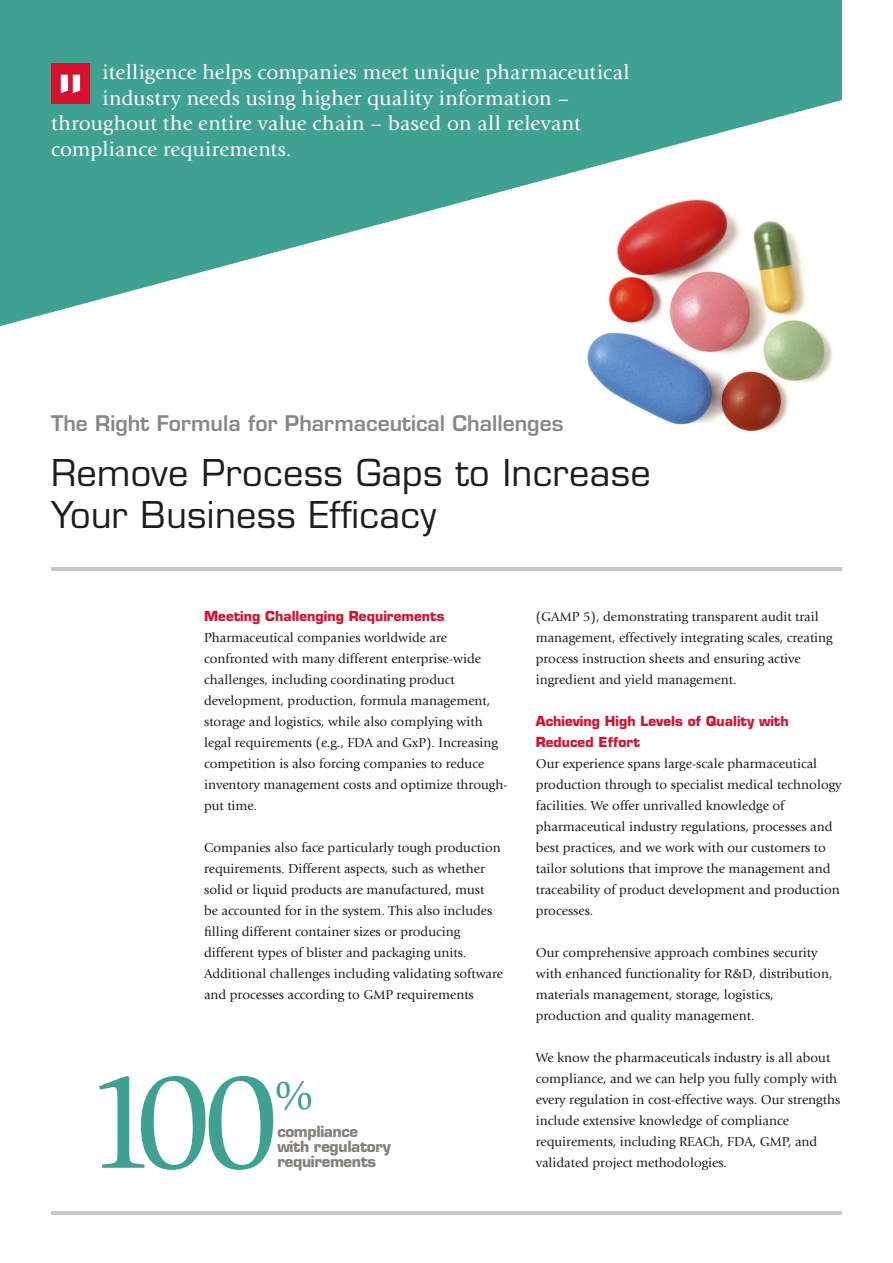
<style>
.page{position:relative;width:893px;height:1263px;background:#fff}
.page>*{position:absolute;margin:0;border:0;box-sizing:border-box;transform-origin:0 0}
.t1{font:142.35px "Giovanni LTCE";color:#3fa191}
.t2{font:42.45px "Giovanni LTCE";color:#3fa191}
.t3{font:500 36px/42px "Eurostile LTCE";letter-spacing:.01em;color:#1d1d1b}
.t4{font:21px "Giovanni LTCE";letter-spacing:.01em;color:#fff}
.t5{font:600 21px "Eurostile LTCE";color:#878787}
.t6{font:700 15px/15px "Eurostile LTCE";letter-spacing:-.025em;color:#86807b}
.t7{font:13.5px/21px "Giovanni LTCE";color:#1d1d1b}
.t8{font:700 13.5px/21px "Eurostile LTCE";color:#d61130}
</style>
<div class="page">
<img style="left:587px;top:326px;width:246px;height:106px">
<hr style="left:51px;top:567px;width:791px;height:3px;background:#c6c6c6">
<hr style="left:51px;top:1212px;width:791px;height:3px;background:#c7c7c6">
<svg style="left:0;top:0;width:842px;height:326px;fill:#3fa191"></svg>
<div style="left:51px;top:64px;width:39px;height:40px;background:#d61130"></div>
<svg style="left:61px;top:75px;width:19px;height:18px"></svg>
<h3 class="t4" style="left:103px;top:61px;width:529px">itelligence helps companies meet unique pharmaceutical</h3>
<h3 class="t4" style="left:103px;top:86px;width:468px">industry needs using higher quality information –</h3>
<h3 class="t4" style="left:51px;top:112px;width:531px">throughout the entire value chain – based on all relevant</h3>
<h3 class="t4" style="left:51px;top:137px;width:242px">compliance requirements.</h3>
<h3 class="t5" style="left:51px;top:410px;width:514px">The Right Formula for Pharmaceutical Challenges</h3>
<h3 class="t3" style="left:51px;top:452px;width:601px">Remove Process Gaps to Increase<br>Your Business Efficacy</h3>
<p class="t8" style="left:204px;top:606px;width:242px">Meeting Challenging Requirements</p>
<p class="t7" style="left:204px;top:627px;width:305px">Pharmaceutical companies worldwide are confronted with many different enterprise-wide challenges, including coordinating product development, production, formula management, storage and logistics, while also complying with legal requirements (e.g., FDA and GxP). Increasing competition is also forcing companies to reduce inventory management costs and optimize through&shy;put time.</p>
<p class="t7" style="left:204px;top:837px;width:300px">Companies also face particularly tough production requirements. Different aspects, such as whether solid or liquid products are manufactured, must<br>be accounted for in the system. This also includes filling different container sizes or producing different types of blister and packaging units.<br>Additional challenges including validating software and processes according to GMP requirements</p>
<h1 class="t1" style="left:82px;top:1041px;width:200px">100</h1>
<h2 class="t2" style="left:275px;top:1071px;width:39px">%</h2>
<p class="t6" style="left:277px;top:1124px;width:115px">compliance with regulatory requirements</p>
<p class="t7" style="left:536px;top:606px;width:298px">(GAMP 5), demonstrating transparent audit trail management, effectively integrating scales, creating process instruction sheets and ensuring active ingredient and yield management.</p>
<p class="t8" style="left:536px;top:711px;width:254px">Achieving High Levels of Quality with<br>Reduced Effort</p>
<p class="t7" style="left:536px;top:753px;width:307px">Our experience spans large-scale pharmaceutical production through to specialist medical technology facilities. We offer unrivalled knowledge of pharmaceutical industry regulations, processes and best practices, and we work with our customers to tailor solutions that improve the management and traceability of product development and production processes.</p>
<p class="t7" style="left:536px;top:942px;width:298px">Our comprehensive approach combines security with enhanced functionality for R&amp;D, distribution, materials management, storage, logistics, production and quality management.</p>
<p class="t7" style="left:536px;top:1047px;width:306px">We know the pharmaceuticals industry is all about compliance, and we can help you fully comply with every regulation in cost-effective ways. Our strengths include extensive knowledge of compliance requirements, including REACh, FDA, GMP, and validated project methodologies.</p>
</div>
